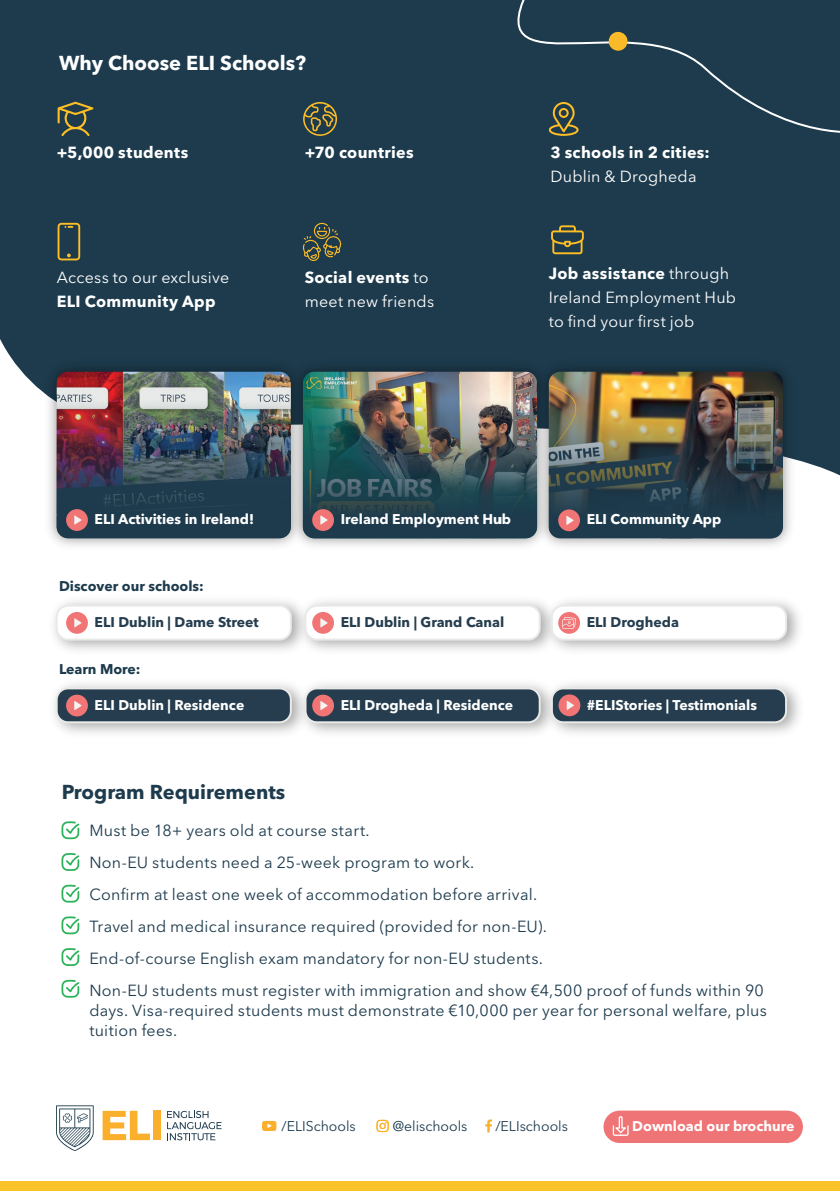
<style>
.page{position:relative;width:840px;height:1191px;background:#fff}
.page>*{position:absolute;margin:0;border:0;box-sizing:border-box;transform-origin:0 0}
.t1{font:700 20px "Avenir Next LT Pro";color:#fff}
.t2{font:700 20px "Avenir Next LT Pro";color:#1d3b4d}
.t3{font:16px/32px "Avenir Next LT Pro";letter-spacing:.015em;color:#1d3b4d}
.t4{font:16px/24px "Avenir Next LT Pro";letter-spacing:.015em;color:#fff}
.t5{font:700 16px "Avenir Next LT Pro";letter-spacing:.02em;color:#fff}
.t6{font:700 14px "Avenir Next LT Pro";color:#fff}
.t7{font:700 14px "Avenir Next LT Pro";color:#253d4e}
.t8{font:14px "Avenir Next LT Pro";color:#1d3b4d}
.t9{font:700 14px "Avenir Next LT Pro";color:#1d3b4d}
.s1{font-weight:700}
</style>
<div class="page">
<div style="left:0;top:0;width:839px;height:475px;background:#1d3b4d"></div>
<svg style="left:61px;top:821px;width:18px;height:18px"></svg>
<svg style="left:61px;top:853px;width:18px;height:18px"></svg>
<svg style="left:61px;top:884px;width:18px;height:18px"></svg>
<svg style="left:61px;top:916px;width:18px;height:18px"></svg>
<svg style="left:61px;top:948px;width:18px;height:18px"></svg>
<svg style="left:61px;top:979px;width:18px;height:18px"></svg>
<div style="left:457px;top:0;width:382px;height:147px;background:#1d3b4d"></div>
<svg style="left:58px;top:102px;width:35px;height:34px"></svg>
<svg style="left:303px;top:102px;width:34px;height:34px"></svg>
<svg style="left:548px;top:101px;width:31px;height:35px"></svg>
<svg style="left:550px;top:225px;width:33px;height:29px"></svg>
<svg style="left:302px;top:222px;width:39px;height:40px"></svg>
<svg style="left:58px;top:223px;width:22px;height:37px"></svg>
<img style="left:8px;top:355px;width:273px;height:191px">
<img style="left:57px;top:372px;width:224px;height:166px">
<img style="left:281px;top:355px;width:219px;height:191px">
<img style="left:303px;top:372px;width:197px;height:166px">
<img style="left:500px;top:355px;width:331px;height:191px">
<img style="left:548px;top:372px;width:234px;height:166px">
<div style="left:66px;top:612px;width:22px;height:22px;background:#f27576;border-radius:50%"></div>
<svg style="left:74px;top:618px;width:8px;height:9px"></svg>
<div style="left:56px;top:604px;width:236px;height:36px;border:2px solid #e8eae8;border-radius:11px"></div>
<div style="left:305px;top:605px;width:234px;height:34px;background:#fff;border-radius:11px"></div>
<div style="left:312px;top:612px;width:22px;height:22px;background:#f27576;border-radius:50%"></div>
<svg style="left:320px;top:618px;width:7px;height:9px"></svg>
<div style="left:304px;top:604px;width:236px;height:36px;border:2px solid #e8eae8;border-radius:11px"></div>
<img style="left:539px;top:601px;width:260px;height:49px">
<div style="left:551px;top:605px;width:234px;height:34px;background:#fff;border-radius:11px"></div>
<div style="left:558px;top:612px;width:21px;height:22px;background:#f27576;border-radius:50%"></div>
<svg style="left:562px;top:617px;width:13px;height:12px"></svg>
<div style="left:550px;top:604px;width:236px;height:36px;border:2px solid #e8eae8;border-radius:11px"></div>
<div style="left:57px;top:688px;width:234px;height:34px;background:#253d4e;border-radius:11px"></div>
<div style="left:66px;top:694px;width:22px;height:22px;background:#f27576;border-radius:50%"></div>
<svg style="left:74px;top:701px;width:8px;height:9px"></svg>
<div style="left:56px;top:687px;width:236px;height:36px;border:2px solid #e8eae8;border-radius:11px"></div>
<div style="left:305px;top:688px;width:234px;height:34px;background:#253d4e;border-radius:11px"></div>
<div style="left:312px;top:694px;width:22px;height:22px;background:#f27576;border-radius:50%"></div>
<svg style="left:320px;top:701px;width:7px;height:9px"></svg>
<div style="left:304px;top:687px;width:236px;height:36px;border:2px solid #e8eae8;border-radius:11px"></div>
<img style="left:539px;top:684px;width:260px;height:49px">
<div style="left:551px;top:688px;width:234px;height:34px;background:#253d4e;border-radius:11px"></div>
<div style="left:558px;top:694px;width:22px;height:22px;background:#f27576;border-radius:50%"></div>
<svg style="left:566px;top:701px;width:7px;height:9px"></svg>
<div style="left:550px;top:687px;width:236px;height:36px;border:2px solid #e8eae8;border-radius:11px"></div>
<svg style="left:102px;top:1110px;width:48px;height:30px"></svg>
<div style="left:153px;top:1110px;width:8px;height:30px;background:#fbb02d"></div>
<svg style="left:167px;top:1110px;width:54px;height:30px"></svg>
<svg style="left:56px;top:1105px;width:38px;height:46px"></svg>
<svg style="left:262px;top:1120px;width:14px;height:11px"></svg>
<svg style="left:376px;top:1119px;width:12px;height:13px"></svg>
<svg style="left:485px;top:1119px;width:7px;height:13px"></svg>
<div style="left:0;top:1181px;width:839px;height:10px;background:#fac428"></div>
<div style="left:603px;top:1110px;width:199px;height:33px;background:#ef7476;border-radius:16px"></div>
<svg style="left:612px;top:1116px;width:16px;height:19px"></svg>
<svg style="left:607px;top:31px;width:21px;height:21px"></svg>
<p class="t1" style="left:59px;top:51px;width:248px">Why Choose ELI Schools?</p>
<p class="t5" style="left:57px;top:143px;width:133px">+5,000 students</p>
<p class="t5" style="left:304px;top:143px;width:110px">+70 countries</p>
<p class="t5" style="left:550px;top:143px;width:161px">3 schools in 2 cities:</p>
<p class="t4" style="left:550px;top:164px;width:148px">Dublin &amp; Drogheda</p>
<p class="t4" style="left:57px;top:265px;width:174px">Access to our exclusive</p>
<p class="t5" style="left:57px;top:291px;width:160px">ELI Community App</p>
<p class="t4" style="left:304px;top:265px;width:131px"><span class="s1">Social events</span> to meet new friends</p>
<p class="t4" style="left:548px;top:261px;width:189px"><span class="s1">Job assistance</span> through<br>Ireland Employment Hub to find your first job</p>
<p class="t6" style="left:95px;top:511px;width:161px">ELI Activities in Ireland!</p>
<p class="t6" style="left:340px;top:511px;width:172px">Ireland Employment Hub</p>
<p class="t6" style="left:586px;top:511px;width:136px">ELI Community App</p>
<p class="t9" style="left:59px;top:577px;width:146px">Discover our schools:</p>
<p class="t7" style="left:95px;top:613px;width:165px">ELI Dublin | Dame Street</p>
<p class="t7" style="left:340px;top:613px;width:165px">ELI Dublin | Grand Canal</p>
<p class="t7" style="left:586px;top:613px;width:94px">ELI Drogheda</p>
<p class="t9" style="left:59px;top:660px;width:83px">Learn More:</p>
<p class="t6" style="left:95px;top:696px;width:151px">ELI Dublin | Residence</p>
<p class="t6" style="left:340px;top:696px;width:174px">ELI Drogheda | Residence</p>
<p class="t6" style="left:586px;top:696px;width:172px">#ELIStories | Testimonials</p>
<p class="t2" style="left:62px;top:780px;width:225px">Program Requirements</p>
<p class="t3" style="left:89px;top:814px;width:675px">Must be 18+ years old at course start.<br>Non-EU students need a 25-week program to work.<br>Confirm at least one week of accommodation before arrival.<br>Travel and medical insurance required (provided for non-EU).<br>End-of-course English exam mandatory for non-EU students.<br>Non-EU students must register with immigration and show €4,500 proof of funds within 90</p>
<p class="t3" style="left:89px;top:1000px;width:678px;line-height:20px">days. Visa-required students must demonstrate €10,000 per year for personal welfare, plus tuition fees.</p>
<p class="t8" style="left:281px;top:1117px;width:76px">/ELISchools</p>
<p class="t8" style="left:393px;top:1117px;width:76px">@elischools</p>
<p class="t8" style="left:495px;top:1117px;width:74px">/ELIschools</p>
<p class="t6" style="left:632px;top:1117px;width:163px">Download our brochure</p>
</div>
